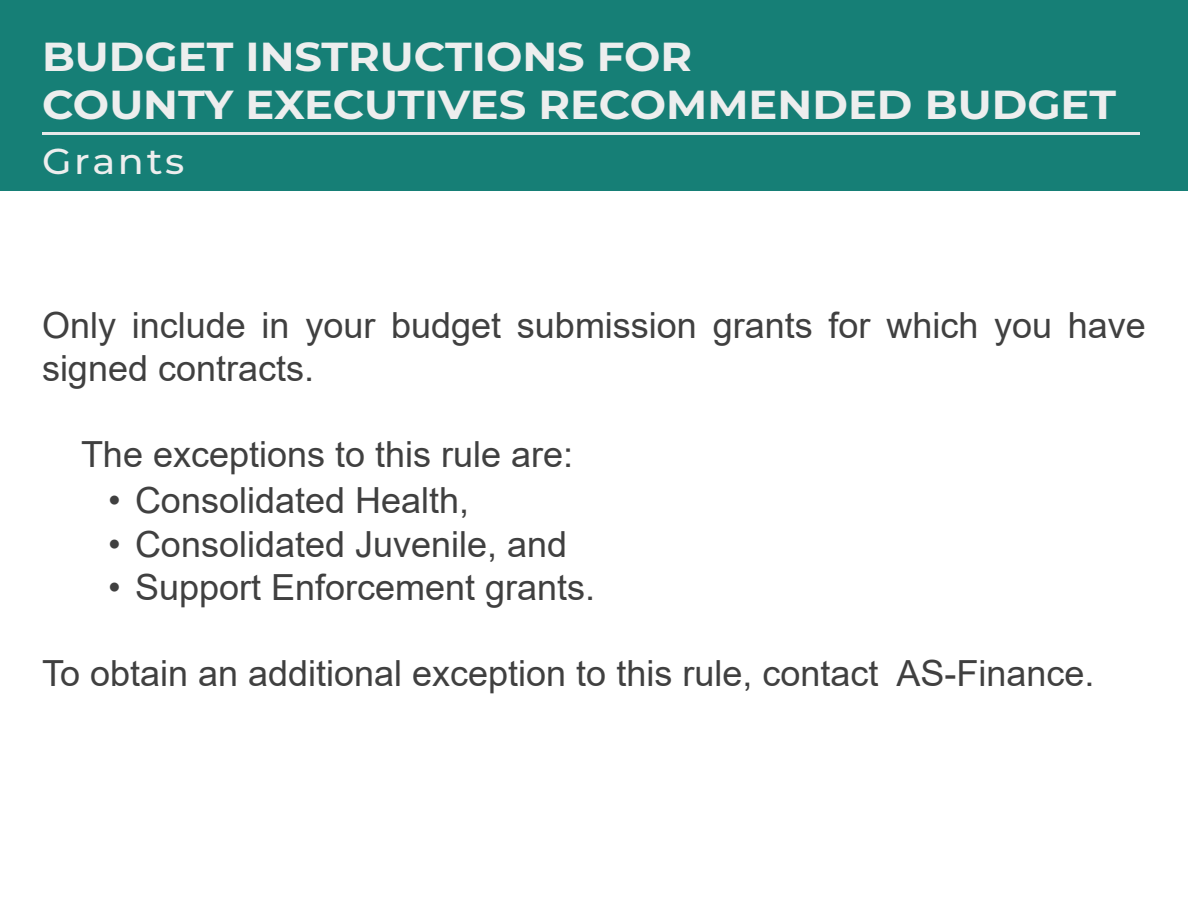
<style>
.page{position:relative;width:1188px;height:918px;background:#fff}
.page>*{position:absolute;margin:0;border:0;box-sizing:border-box;transform-origin:0 0}
.Title_page_sub_heading{font:700 40.5px "Montserrat";color:#edeeee;scale:1.06 1}
.t1{font:36px/43.2px "Arial";color:#404040}
.Title_page_sub_heading-2{font:500 36px "Montserrat";letter-spacing:.07em;color:#edeeee;scale:1.06 1}
</style>
<div class="page">
<div style="left:0;top:0;width:1188px;height:190px;background:#167f76"></div>
<hr style="left:42px;top:132px;width:1098px;height:3px;background:#e7e8e9">
<p class="Title_page_sub_heading" style="left:42px;top:27px;width:615px">BUDGET INSTRUCTIONS FOR</p>
<p class="Title_page_sub_heading" style="left:42px;top:76px;width:1015px">COUNTY EXECUTIVES RECOMMENDED BUDGET</p>
<p class="Title_page_sub_heading-2" style="left:42px;top:136px;width:136px">Grants</p>
<p class="t1" style="left:42px;top:303px;width:1105px">Only include in your budget submission grants for which you have signed contracts.</p>
<p class="t1" style="left:81px;top:433px;width:494px">The exceptions to this rule are:</p>
<p class="t1" style="left:108px;top:479px;width:363px">• Consolidated Health,</p>
<p class="t1" style="left:108px;top:522px;width:461px">• Consolidated Juvenile, and</p>
<p class="t1" style="left:108px;top:565px;width:489px">• Support Enforcement grants.</p>
<p class="t1" style="left:42px;top:652px;width:1054px">To obtain an additional exception to this rule, contact AS-Finance.</p>
</div>
